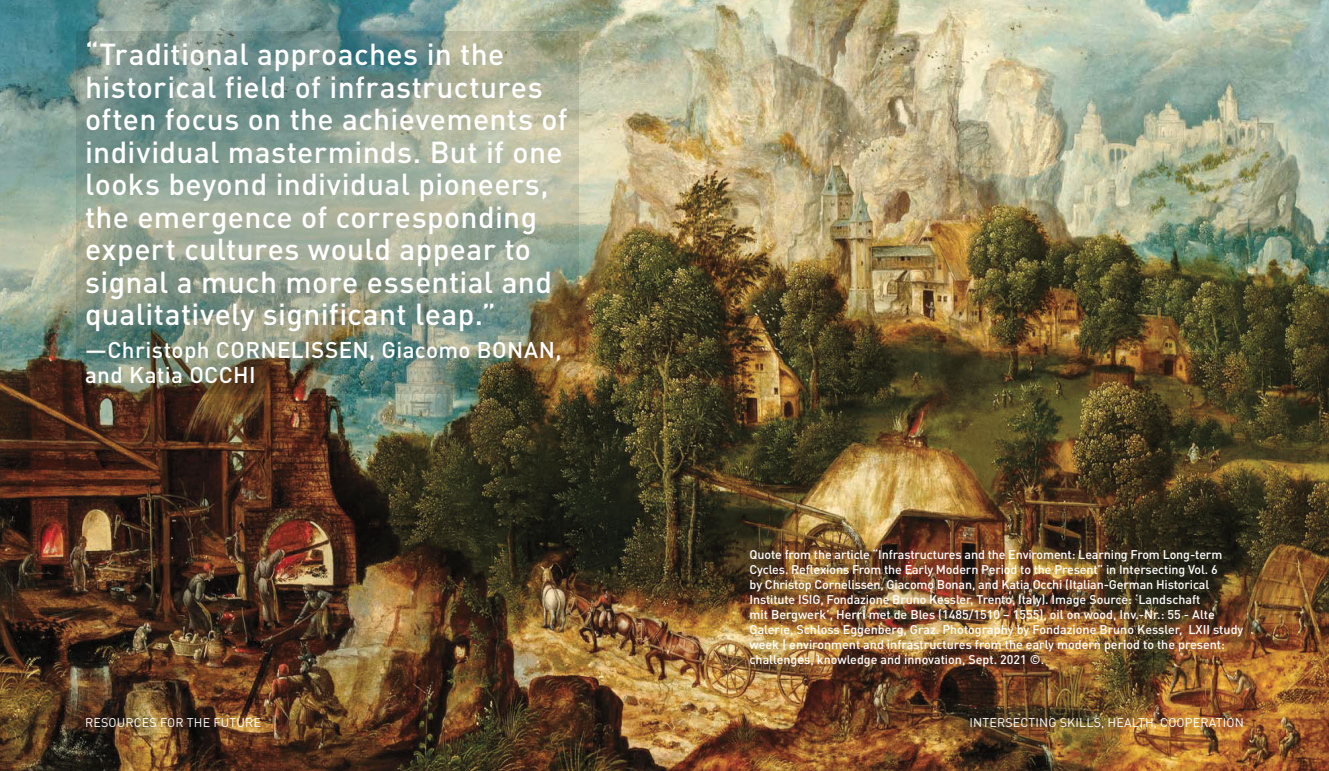
<style>
.page{position:relative;width:1329px;height:771px;background:#fff}
.page>*{position:absolute;margin:0;border:0;box-sizing:border-box;transform-origin:0 0}
.t1{font:500 30px/32.5px "DIN Pro";letter-spacing:.01em;color:#fff}
.t2{font:500 22.5px/25px "DIN Pro";letter-spacing:.015em;color:#fff}
.t3{font:500 12.5px/15px "DIN Pro";letter-spacing:-.01em;color:#fff}
.t4{font:12.5px "DIN Pro";letter-spacing:.01em;color:#fff}
</style>
<div class="page">
<img style="left:0;top:0;width:1329px;height:771px">
<img style="left:76px;top:32px;width:502px;height:362px">
<p class="t1" style="left:85px;top:37px;width:484px">“Traditional approaches in the historical field of infrastructures often focus on the achievements of individual masterminds. But if one looks beyond individual pioneers, the emergence of corresponding expert cultures would appear to signal a much more essential and qualitatively significant leap.”</p>
<h2 class="t2" style="left:85px;top:336px;width:478px">—Christoph CORNELISSEN, Giacomo BONAN, and Katia OCCHI</h2>
<p class="t3" style="left:749px;top:546px;width:495px">Quote from the article “Infrastructures and the Enviroment: Learning From Long-term Cycles. Reflexions From the Early Modern Period to the Present” in Intersecting Vol. 6<br>by Christop Cornelissen, Giacomo Bonan, and Katia Occhi (Italian-German Historical Institute ISIG, Fondazione Bruno Kessler, Trento, Italy). Image Source: ‘Landschaft<br>mit Bergwerk’, Herri met de Bles (1485/1510 – 1555), oil on wood, Inv.-Nr.: 55 - Alte Galerie, Schloss Eggenberg, Graz. Photography by Fondazione Bruno Kessler, LXII study week | environment and infrastructures from the early modern period to the present: challenges, knowledge and innovation, Sept. 2021 ©.</p>
<p class="t4" style="left:85px;top:714px;width:177px">RESOURCES FOR THE FUTURE</p>
<p class="t4" style="left:969px;top:714px;width:276px">INTERSECTING SKILLS, HEALTH, COOPERATION</p>
</div>
